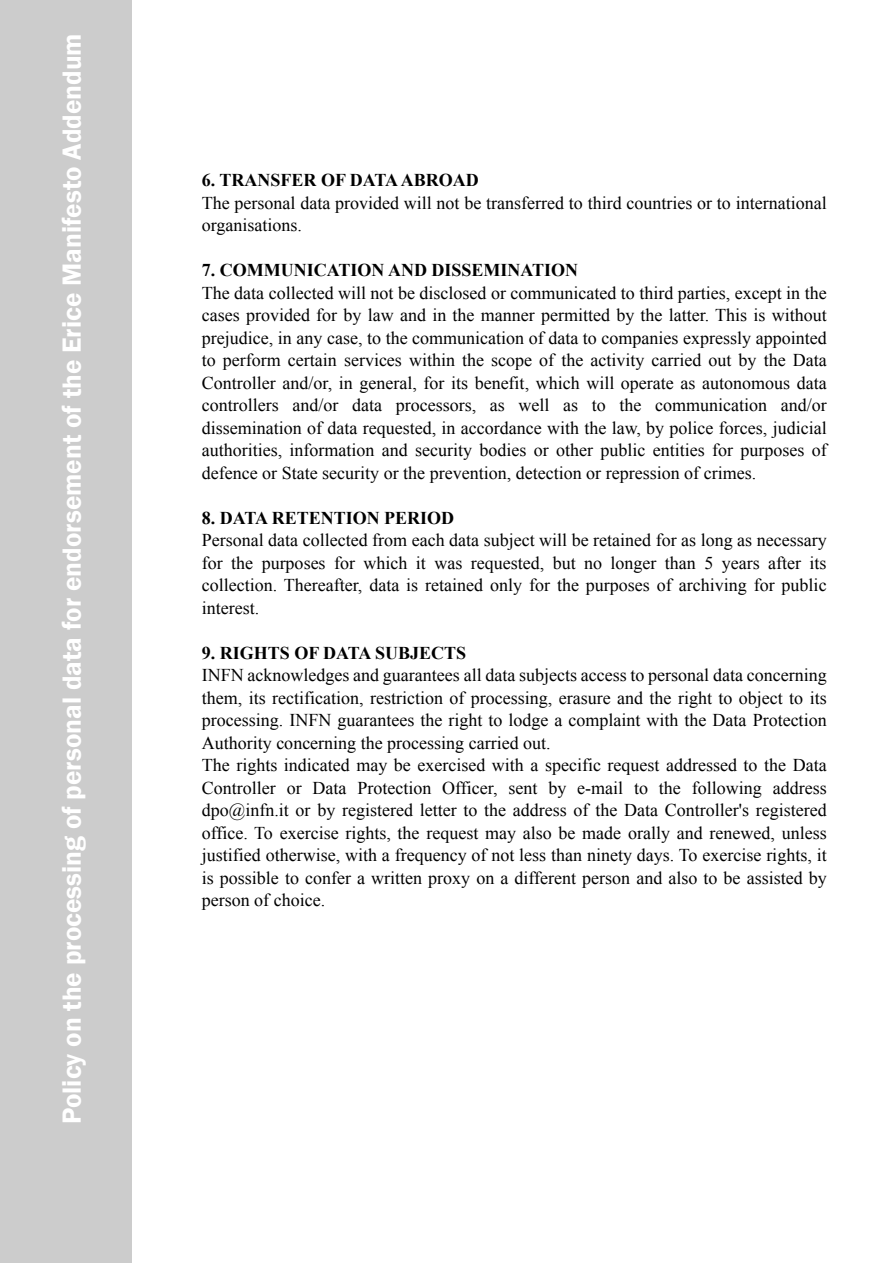
<style>
.page{position:relative;width:893px;height:1263px;background:#fff}
.page>*{position:absolute;margin:0;border:0;box-sizing:border-box;transform-origin:0 0}
.t1{font:600 27px "Franklin Gothic";color:#fff}
.t2{font:18px/22.5px "Times New Roman";color:#000}
.t3{font:700 18px "Times New Roman";color:#000}
</style>
<div class="page">
<div style="left:0;top:0;width:131px;height:1263px;background:#ccc"></div>
<h1 class="t1" style="left:55px;top:1124px;width:1092px;rotate:-90deg">Policy on the processing of personal data for endorsement of the Erice Manifesto Addendum</h1>
<p class="t3" style="left:202px;top:168px;width:278px">6. TRANSFER OF DATA ABROAD</p>
<p class="t2" style="left:202px;top:191px;width:626px">The personal data provided will not be transferred to third countries or to international organisations.</p>
<p class="t3" style="left:202px;top:258px;width:378px">7. COMMUNICATION AND DISSEMINATION</p>
<p class="t2" style="left:202px;top:281px;width:626px;text-align:justify">The data collected will not be disclosed or communicated to third parties, except in the cases provided for by law and in the manner permitted by the latter. This is without prejudice, in any case, to the communication of data to companies expressly appointed to perform certain services within the scope of the activity carried out by the Data Controller and/or, in general, for its benefit, which will operate as autonomous data controllers and/or data processors, as well as to the communication and/or dissemination of data requested, in accordance with the law, by police forces, judicial authorities, information and security bodies or other public entities for purposes of defence or State security or the prevention, detection or repression of crimes.</p>
<p class="t3" style="left:202px;top:505px;width:254px">8. DATA RETENTION PERIOD</p>
<p class="t2" style="left:202px;top:529px;width:626px;text-align:justify">Personal data collected from each data subject will be retained for as long as necessary for the purposes for which it was requested, but no longer than 5 years after its collection. Thereafter, data is retained only for the purposes of archiving for public interest.</p>
<p class="t3" style="left:202px;top:640px;width:266px">9. RIGHTS OF DATA SUBJECTS</p>
<p class="t2" style="left:202px;top:664px;width:626px">INFN acknowledges and guarantees all data subjects access to personal data concerning them, its rectification, restriction of processing, erasure and the right to object to its processing. INFN guarantees the right to lodge a complaint with the Data Protection Authority concerning the processing carried out.<br>The rights indicated may be exercised with a specific request addressed to the Data Controller or Data Protection Officer, sent by e-mail to the following address dpo@infn.it or by registered letter to the address of the Data Controller's registered office. To exercise rights, the request may also be made orally and renewed, unless justified otherwise, with a frequency of not less than ninety days. To exercise rights, it is possible to confer a written proxy on a different person and also to be assisted by person of choice.</p>
</div>
